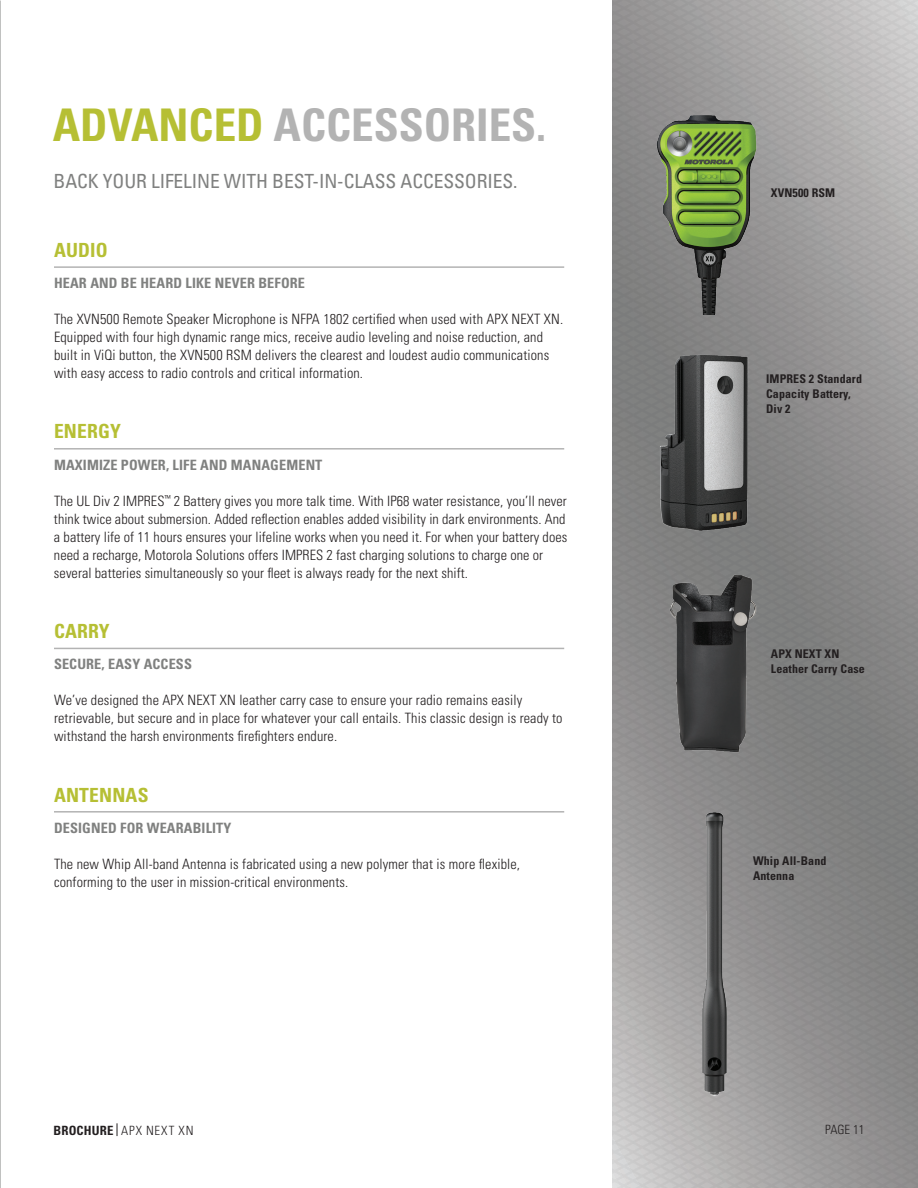
<style>
.page{position:relative;width:918px;height:1188px;background:#fff}
.page>*{position:absolute;margin:0;border:0;box-sizing:border-box;transform-origin:0 0}
.t1{font:700 condensed 45px "Univers LT Std";color:#b3b3b3}
.t2{font:condensed 19.5px "Univers LT Std";letter-spacing:-.005em;color:#808180}
.t3{font:700 condensed 19.5px "Univers LT Std";letter-spacing:.01em;color:#b6bf34}
.t4{font:300 condensed 14.25px/18px "Univers LT Std";letter-spacing:.01em;color:#231f20}
.t5{font:700 condensed 14.25px "Univers LT Std";letter-spacing:.01em;color:#808180}
.t6{font:300 condensed 12.75px "Univers LT Std";letter-spacing:.06em;color:#231f20}
.t7{font:700 condensed 12px/15px "Univers LT Std";letter-spacing:.01em;color:#231f20}
.s1{color:#b6bf34}
.s2{font-weight:700}
</style>
<div class="page">
<svg style="left:117px;top:1123px;width:1px;height:13px"></svg>
<svg style="left:634px;top:0;width:284px;height:486px"></svg>
<svg style="left:634px;top:486px;width:284px;height:702px;fill:#868685"></svg>
<svg style="left:612px;top:0;width:22px;height:1188px"></svg>
<img style="left:0;top:0;width:1px;height:396px">
<img style="left:0;top:396px;width:1px;height:792px">
<hr style="left:54px;top:266px;width:510px;height:2px;background:#b3b3b3">
<hr style="left:54px;top:448px;width:510px;height:2px;background:#b3b3b3">
<hr style="left:54px;top:648px;width:510px;height:1px;background:#b3b3b3">
<hr style="left:54px;top:811px;width:510px;height:2px;background:#b3b3b3">
<img style="left:638px;top:333px;width:146px;height:216px">
<img style="left:631px;top:89px;width:159px;height:226px">
<img style="left:654px;top:564px;width:116px;height:198px">
<img style="left:638px;top:783px;width:153px;height:344px">
<h1 class="t1" style="left:53px;top:97px;width:495px"><span class="s1">ADVANCED</span> ACCESSORIES.</h1>
<h2 class="t2" style="left:54px;top:169px;width:466px">BACK YOUR LIFELINE WITH BEST-IN-CLASS ACCESSORIES.</h2>
<h2 class="t3" style="left:54px;top:238px;width:55px">AUDIO</h2>
<p class="t5" style="left:54px;top:274px;width:253px">HEAR AND BE HEARD LIKE NEVER BEFORE</p>
<p class="t4" style="left:54px;top:310px;width:511px">The XVN500 Remote Speaker Microphone is NFPA 1802 certified when used with APX NEXT XN.<br>Equipped with four high dynamic range mics, receive audio leveling and noise reduction, and built in ViQi button, the XVN500 RSM delivers the clearest and loudest audio communications with easy access to radio controls and critical information.</p>
<h2 class="t3" style="left:54px;top:420px;width:69px">ENERGY</h2>
<p class="t5" style="left:54px;top:456px;width:270px">MAXIMIZE POWER, LIFE AND MANAGEMENT</p>
<p class="t4" style="left:54px;top:492px;width:515px">The UL Div 2 IMPRES<sup>™</sup> 2 Battery gives you more talk time. With IP68 water resistance, you’ll never think twice about submersion. Added reflection enables added visibility in dark environments. And a battery life of 11 hours ensures your lifeline works when you need it. For when your battery does need a recharge, Motorola Solutions offers IMPRES 2 fast charging solutions to charge one or several batteries simultaneously so your fleet is always ready for the next shift.</p>
<h2 class="t3" style="left:54px;top:619px;width:57px">CARRY</h2>
<p class="t5" style="left:54px;top:655px;width:139px">SECURE, EASY ACCESS</p>
<p class="t4" style="left:54px;top:691px;width:510px">We’ve designed the APX NEXT XN leather carry case to ensure your radio remains easily retrievable, but secure and in place for whatever your call entails. This classic design is ready to withstand the harsh environments firefighters endure.</p>
<h2 class="t3" style="left:54px;top:783px;width:96px">ANTENNAS</h2>
<p class="t5" style="left:54px;top:819px;width:179px">DESIGNED FOR WEARABILITY</p>
<p class="t4" style="left:54px;top:855px;width:468px">The new Whip All-band Antenna is fabricated using a new polymer that is more flexible, conforming to the user in mission-critical environments.</p>
<p class="t6" style="left:54px;top:1122px;width:141px"><span class="s2">BROCHURE</span> APX NEXT XN</p>
<p class="t7" style="left:771px;top:185px;width:66px">XVN500 RSM</p>
<p class="t7" style="left:766px;top:371px;width:97px">IMPRES 2 Standard<br>Capacity Battery,<br>Div 2</p>
<p class="t7" style="left:771px;top:646px;width:96px">APX NEXT XN<br>Leather Carry Case</p>
<p class="t7" style="left:753px;top:853px;width:75px">Whip All-Band<br>Antenna</p>
<p class="t6" style="left:825px;top:1122px;width:41px">PAGE 11</p>
</div>
